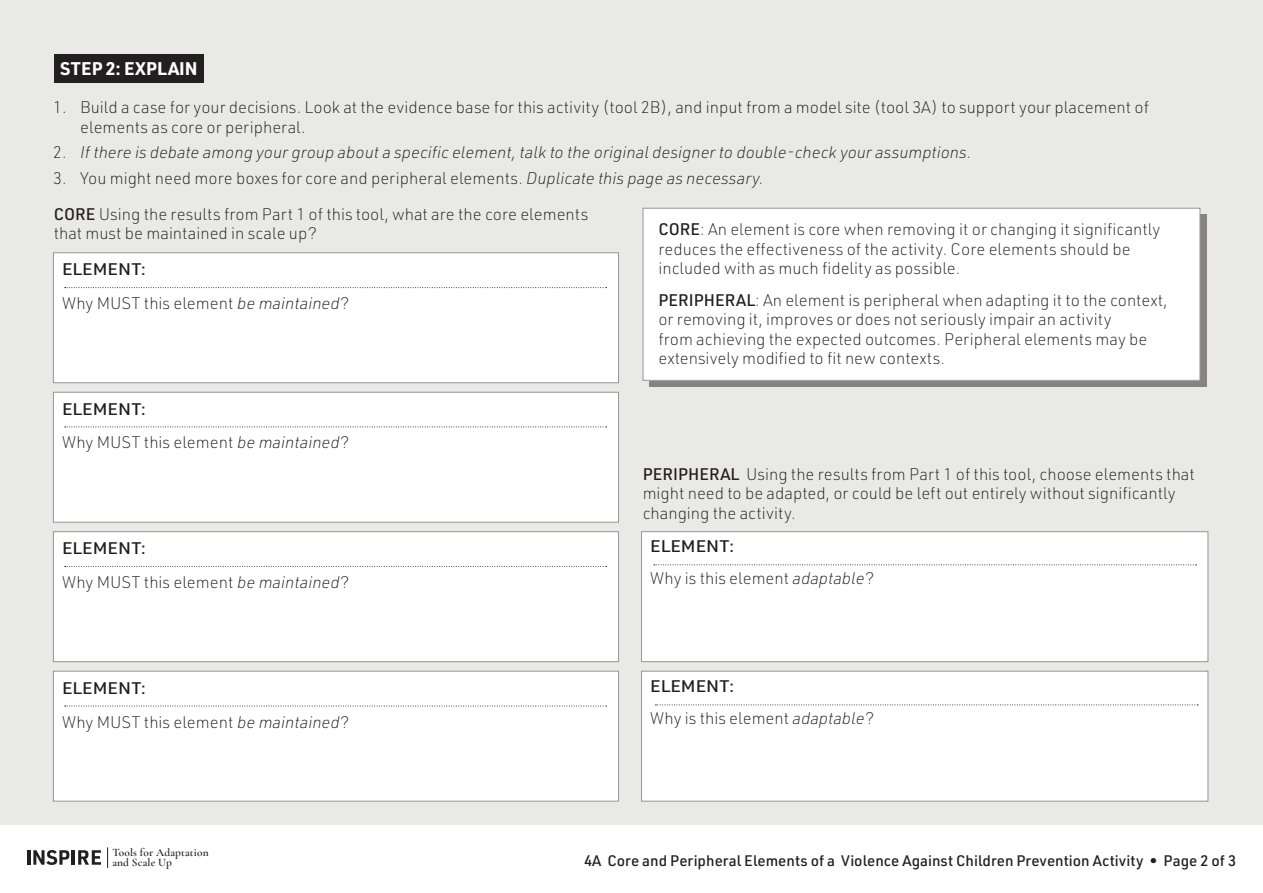
<style>
.page{position:relative;width:1263px;height:893px;background:#fff}
.page>*{position:absolute;margin:0;border:0;box-sizing:border-box;transform-origin:0 0}
.T_Steps{font:700 18px "URWDIN";letter-spacing:.01em;color:#fff}
.T_Instruction_Body{font:200 16.5px/19.5px "URWDIN";color:#231f20}
.t1{font:italic 200 16.5px "URWDIN";color:#231f20}
.T_H4{font:500 16.5px "URWDIN";color:#231f20;scale:1.1 1}
.T_Footer_tool_name{font:500 15px "URWDIN";color:#231f20}
.t2{font:600 11.4px/9.6px "Cormorant Garamond";letter-spacing:.01em;color:#231f20}
.s1{font-style:normal}
.s2{font-style:italic}
.s3{font-weight:500}
</style>
<div class="page">
<hr style="left:27px;top:850px;width:3px;height:15px;background:#231f20">
<svg style="left:33px;top:850px;width:36px;height:15px"></svg>
<hr style="left:72px;top:850px;width:3px;height:15px;background:#231f20">
<svg style="left:78px;top:850px;width:23px;height:15px"></svg>
<svg style="left:107px;top:847px;width:1px;height:21px"></svg>
<div style="left:0;top:0;width:1263px;height:824px;background:#e9eae6"></div>
<div style="left:641px;top:671px;width:567px;height:130px;background:#fff;border:1px solid #939598"></div>
<div style="left:641px;top:531px;width:567px;height:131px;background:#fff;border:1px solid #939598"></div>
<div style="left:53px;top:531px;width:566px;height:131px;background:#fff;border:1px solid #939598"></div>
<div style="left:53px;top:252px;width:566px;height:131px;background:#fff;border:1px solid #939598"></div>
<div style="left:53px;top:392px;width:566px;height:131px;background:#fff;border:1px solid #939598"></div>
<div style="left:53px;top:671px;width:566px;height:130px;background:#fff;border:1px solid #939598"></div>
<div style="left:54px;top:54px;width:150px;height:28px;background:#231f20"></div>
<div style="left:649px;top:214px;width:558px;height:173px;background:#868483"></div>
<div style="left:643px;top:208px;width:557px;height:172px;background:#fff"></div>
<div style="left:643px;top:208px;width:557px;height:173px;border:1px solid #939598"></div>
<svg style="left:655px;top:704px;width:543px;height:1px"></svg>
<svg style="left:654px;top:564px;width:542px;height:1px"></svg>
<svg style="left:65px;top:287px;width:542px;height:1px"></svg>
<svg style="left:65px;top:426px;width:542px;height:1px"></svg>
<svg style="left:65px;top:566px;width:542px;height:1px"></svg>
<svg style="left:65px;top:706px;width:542px;height:1px"></svg>
<p class="T_Steps" style="left:60px;top:56px;width:139px">STEP 2: EXPLAIN</p>
<p class="T_Instruction_Body" style="left:80px;top:97px;width:1070px;text-indent:-27px">1. Build a case for your decisions. Look at the evidence base for this activity (tool 2B), and input from a model site (tool 3A) to support your placement of elements as core or peripheral.</p>
<p class="t1" style="left:53px;top:142px;width:920px"><span class="s1">2.</span> If there is debate among your group about a specific element, talk to the original designer to double-check your assumptions.</p>
<p class="T_Instruction_Body" style="left:53px;top:168px;width:712px">3. You might need more boxes for core and peripheral elements. <span class="s2">Duplicate this page as necessary.</span></p>
<p class="T_Instruction_Body" style="left:658px;top:219px;width:503px"><span class="s3">CORE</span>: An element is core when removing it or changing it significantly reduces the effectiveness of the activity. Core elements should be included with as much fidelity as possible.</p>
<p class="T_Instruction_Body" style="left:658px;top:290px;width:511px"><span class="s3">PERIPHERAL</span>: An element is peripheral when adapting it to the context, or removing it, improves or does not seriously impair an activity<br>from achieving the expected outcomes. Peripheral elements may be extensively modified to fit new contexts.</p>
<p class="T_Instruction_Body" style="left:54px;top:204px;width:536px"><span class="s3">CORE</span> Using the results from Part 1 of this tool, what are the core elements that must be maintained in scale up?</p>
<p class="T_H4" style="left:62px;top:259px;width:78px">ELEMENT:</p>
<p class="T_Instruction_Body" style="left:62px;top:293px;width:289px">Why MUST this element <span class="s2">be maintained</span>?</p>
<p class="T_H4" style="left:62px;top:398px;width:78px">ELEMENT:</p>
<p class="T_Instruction_Body" style="left:62px;top:432px;width:289px">Why MUST this element <span class="s2">be maintained</span>?</p>
<p class="T_H4" style="left:62px;top:537px;width:78px">ELEMENT:</p>
<p class="T_Instruction_Body" style="left:62px;top:572px;width:289px">Why MUST this element <span class="s2">be maintained</span>?</p>
<p class="T_H4" style="left:62px;top:677px;width:78px">ELEMENT:</p>
<p class="T_Instruction_Body" style="left:62px;top:712px;width:289px">Why MUST this element <span class="s2">be maintained</span>?</p>
<p class="t2" style="left:112px;top:847px;width:98px">Tools for Adaptation</p>
<p class="t2" style="left:112px;top:847px;width:61px">Guide to and Scale Up</p>
<p class="T_Instruction_Body" style="left:643px;top:463px;width:554px"><span class="s3">PERIPHERAL</span> Using the results from Part 1 of this tool, choose elements that might need to be adapted, or could be left out entirely without significantly changing the activity.</p>
<p class="T_H4" style="left:650px;top:535px;width:78px">ELEMENT:</p>
<p class="T_Instruction_Body" style="left:650px;top:568px;width:226px">Why is this element <span class="s2">adaptable</span>?</p>
<p class="T_H4" style="left:650px;top:675px;width:78px">ELEMENT:</p>
<p class="T_Instruction_Body" style="left:650px;top:708px;width:226px">Why is this element <span class="s2">adaptable</span>?</p>
<p class="T_Footer_tool_name" style="left:584px;top:850px;width:653px">4A Core and Peripheral Elements of a Violence Against Children Prevention Activity • Page 2 of 3</p>
</div>
